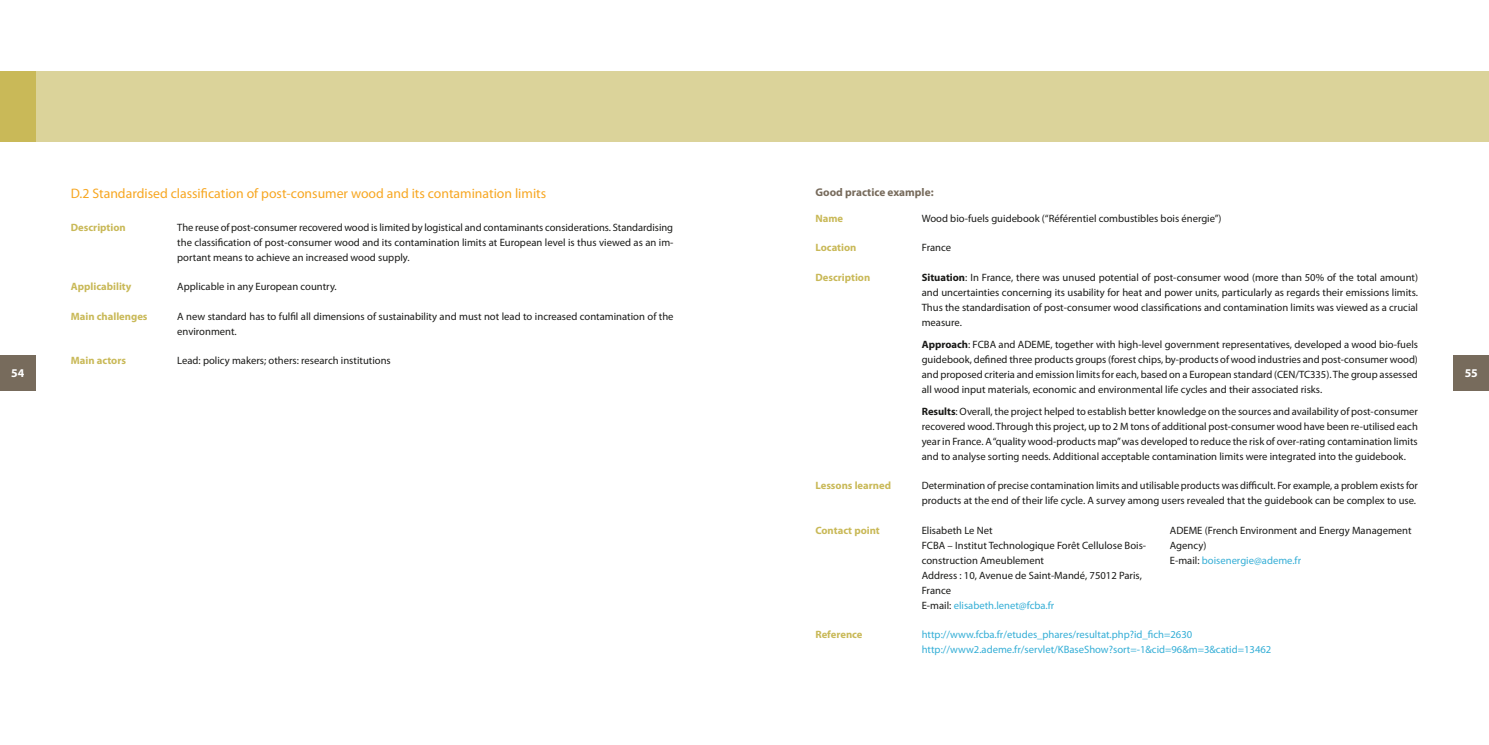
<style>
.page{position:relative;width:1489px;height:745px;background:#fff}
.page>*{position:absolute;margin:0;border:0;box-sizing:border-box;transform-origin:0 0}
.t1{font:13.75px "Myriad Pro";color:#f7a722}
.t2{font:700 11.88px "Myriad Pro";color:#fff}
.t3{font:700 11.25px "Myriad Pro";color:#776b5c}
.t4{font:10.62px/15px "Myriad Pro";color:#1a1a18;text-align:justify}
.t5{font:10.62px/15px "Myriad Pro";color:#34aed6}
.t6{font:700 10.62px "Myriad Pro";color:#c9b958}
.s1{font-weight:700}
.s2{color:#34aed6}
</style>
<div class="page">
<div style="left:0;top:354px;width:35px;height:36px;background:#776b5c"></div>
<div style="left:1453px;top:354px;width:35px;height:36px;background:#776b5c"></div>
<div style="left:0;top:71px;width:1488px;height:71px;background:#dbd39a"></div>
<div style="left:0;top:71px;width:35px;height:71px;background:#c9b958"></div>
<p class="t1" style="left:71px;top:185px;width:477px">D.2 Standardised classification of post-consumer wood and its contamination limits</p>
<p class="t6" style="left:71px;top:220px;width:56px">Description</p>
<p class="t4" style="left:177px;top:220px;width:497px">The reuse of post-consumer recovered wood is limited by logistical and contaminants considerations. Standardising the classification of post-consumer wood and its contamination limits at European level is thus viewed as an im&shy;portant means to achieve an increased wood supply.</p>
<p class="t6" style="left:71px;top:280px;width:62px">Applicability</p>
<p class="t4" style="left:177px;top:279px;width:161px">Applicable in any European country.</p>
<p class="t6" style="left:71px;top:309px;width:78px">Main challenges</p>
<p class="t4" style="left:177px;top:308px;width:498px">A new standard has to fulfil all dimensions of sustainability and must not lead to increased contamination of the environment.</p>
<p class="t6" style="left:71px;top:353px;width:57px">Main actors</p>
<p class="t4" style="left:177px;top:352px;width:215px">Lead: policy makers; others: research institutions</p>
<p class="t3" style="left:815px;top:185px;width:120px">Good practice example:</p>
<p class="t6" style="left:815px;top:211px;width:29px">Name</p>
<p class="t4" style="left:921px;top:211px;width:301px">Wood bio-fuels guidebook (“Référentiel combustibles bois énergie”)</p>
<p class="t6" style="left:815px;top:241px;width:43px">Location</p>
<p class="t4" style="left:921px;top:240px;width:31px">France</p>
<p class="t6" style="left:815px;top:270px;width:56px">Description</p>
<p class="t4" style="left:921px;top:269px;width:498px"><span class="s1">Situation</span>: In France, there was unused potential of post-consumer wood (more than 50% of the total amount) and uncertainties concerning its usability for heat and power units, particularly as regards their emissions limits.<br>Thus the standardisation of post-consumer wood classifications and contamination limits was viewed as a crucial measure.</p>
<p class="t4" style="left:921px;top:336px;width:498px"><span class="s1">Approach</span>: FCBA and ADEME, together with high-level government representatives, developed a wood bio-fuels guidebook, defined three products groups (forest chips, by-products of wood industries and post-consumer wood) and proposed criteria and emission limits for each, based on a European standard (CEN/TC335). The group assessed all wood input materials, economic and environmental life cycles and their associated risks.</p>
<p class="t4" style="left:921px;top:403px;width:497px"><span class="s1">Results</span>: Overall, the project helped to establish better knowledge on the sources and availability of post-consumer recovered wood. Through this project, up to 2 M tons of additional post-consumer wood have been re-utilised each year in France. A “quality wood-products map” was developed to reduce the risk of over-rating contamination limits and to analyse sorting needs. Additional acceptable contamination limits were integrated into the guidebook.</p>
<p class="t6" style="left:815px;top:478px;width:77px">Lessons learned</p>
<p class="t4" style="left:921px;top:478px;width:498px">Determination of precise contamination limits and utilisable products was difficult. For example, a problem exists for products at the end of their life cycle. A survey among users revealed that the guidebook can be complex to use.</p>
<p class="t6" style="left:815px;top:523px;width:66px">Contact point</p>
<p class="t4" style="left:921px;top:522px;width:226px;text-align:left">Elisabeth Le Net<br>FCBA – Institut Technologique Forêt Cellulose Bois&shy;construction Ameublement<br>Address : 10, Avenue de Saint-Mandé, 75012 Paris,<br>France<br>E-mail: <span class="s2">elisabeth.lenet@fcba.fr</span></p>
<p class="t4" style="left:1169px;top:522px;width:243px;text-align:left">ADEME (French Environment and Energy Management<br>Agency)<br>E-mail: <span class="s2">boisenergie@ademe.fr</span></p>
<p class="t6" style="left:815px;top:627px;width:49px">Reference</p>
<p class="t5" style="left:921px;top:626px;width:351px">http://www.fcba.fr/etudes_phares/resultat.php?id_fich=2630 http://www2.ademe.fr/servlet/KBaseShow?sort=-1&amp;cid=96&amp;m=3&amp;catid=13462</p>
<p class="t2" style="left:11px;top:365px;width:15px">54</p>
<p class="t2" style="left:1464px;top:365px;width:15px">55</p>
</div>
